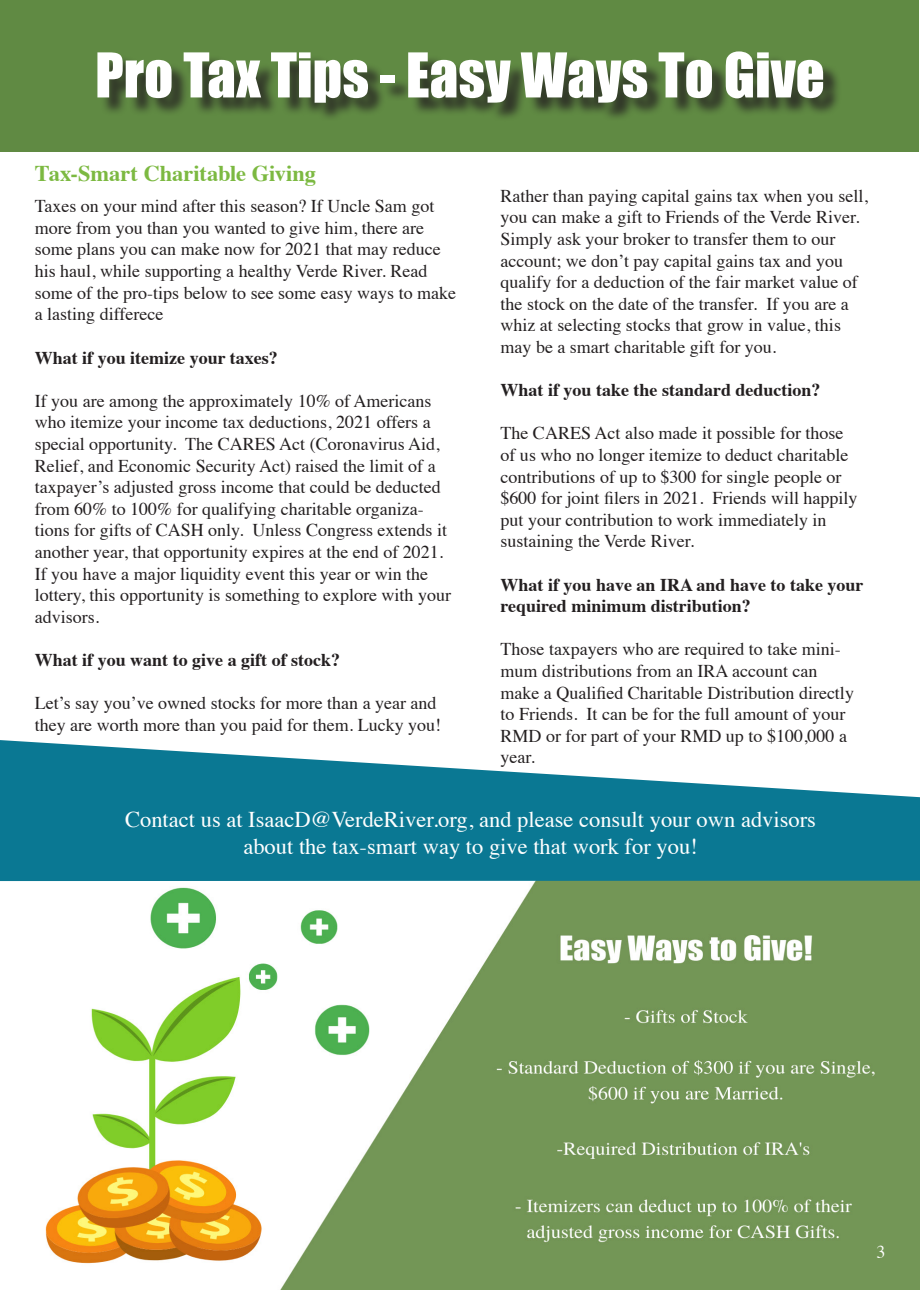
<style>
.page{position:relative;width:920px;height:1290px;background:#fff}
.page>*{position:absolute;margin:0;border:0;box-sizing:border-box;transform-origin:0 0}
.t1{font:57px "Impact";color:#fff}
.t2{font:22.5px/27px "Times";color:#fff;text-align:center}
.Head1{font:700 22.5px "Times";letter-spacing:-.005em;color:#7cb941}
.t3{font:18px/21.6px "Times";color:#231f20}
.t4{font:700 18px/21.6px "Times";color:#231f20}
.t5{font:18px "Times";color:#fff}
</style>
<div class="page">
<div style="left:1px;top:1px;width:918px;height:151px;background:#608a43"></div>
<div style="left:100px;top:54px;width:742px;height:68px;background:#231f20;opacity:.75"></div>
<img style="left:0;top:881px;width:920px;height:409px">
<svg style="left:0;top:740px;width:920px;height:141px;fill:#0a7893"></svg>
<p class="t1" style="left:95px;top:31px;width:731px">Pro Tax Tips - Easy Ways To Give</p>
<p class="Head1" style="left:35px;top:152px;width:283px">Tax-Smart Charitable Giving</p>
<p class="t3" style="left:35px;top:194px;width:423px">Taxes on your mind after this season? If Uncle Sam got more from you than you wanted to give him, there are some plans you can make now for 2021 that may reduce his haul, while supporting a healthy Verde River. Read some of the pro-tips below to see some easy ways to make a lasting differece</p>
<p class="t4" style="left:35px;top:345px;width:245px">What if you itemize your taxes?</p>
<p class="t3" style="left:35px;top:388px;width:418px">If you are among the approximately 10% of Americans who itemize your income tax deductions, 2021 offers a special opportunity. The CARES Act (Coronavirus Aid, Relief, and Economic Security Act) raised the limit of a taxpayer’s adjusted gross income that could be deducted from 60% to 100% for qualifying charitable organiza&shy;tions for gifts of CASH only. Unless Congress extends it another year, that opportunity expires at the end of 2021.<br>If you have a major liquidity event this year or win the lottery, this opportunity is something to explore with your advisors.</p>
<p class="t4" style="left:35px;top:647px;width:307px">What if you want to give a gift of stock?</p>
<p class="t3" style="left:35px;top:691px;width:408px">Let’s say you’ve owned stocks for more than a year and they are worth more than you paid for them. Lucky you!</p>
<p class="t3" style="left:500px;top:183px;width:369px">Rather than paying capital gains tax when you sell, you can make a gift to Friends of the Verde River.<br>Simply ask your broker to transfer them to our account; we don’t pay capital gains tax and you qualify for a deduction of the fair market value of the stock on the date of the transfer. If you are a whiz at selecting stocks that grow in value, this may be a smart charitable gift for you.</p>
<p class="t4" style="left:500px;top:377px;width:322px">What if you take the standard deduction?</p>
<p class="t3" style="left:500px;top:421px;width:359px">The CARES Act also made it possible for those of us who no longer itemize to deduct charitable contributions of up to $300 for single people or $600 for joint filers in 2021. Friends will happily put your contribution to work immediately in</p>
<p class="t3" style="left:500px;top:529px;width:195px">sustaining the Verde River.</p>
<p class="t4" style="left:500px;top:572px;width:365px">What if you have an IRA and have to take your required minimum distribution?</p>
<p class="t3" style="left:500px;top:637px;width:355px">Those taxpayers who are required to take mini&shy;mum distributions from an IRA account can make a Qualified Charitable Distribution directly to Friends. It can be for the full amount of your RMD or for part of your RMD up to $100,000 a year.</p>
<p class="t2" style="left:125px;top:804px;width:692px">Contact us at IsaacD@VerdeRiver.org, and please consult your own advisors about the tax-smart way to give that work for you!</p>
<p class="t5" style="left:877px;top:1235px;width:10px">3</p>
</div>
